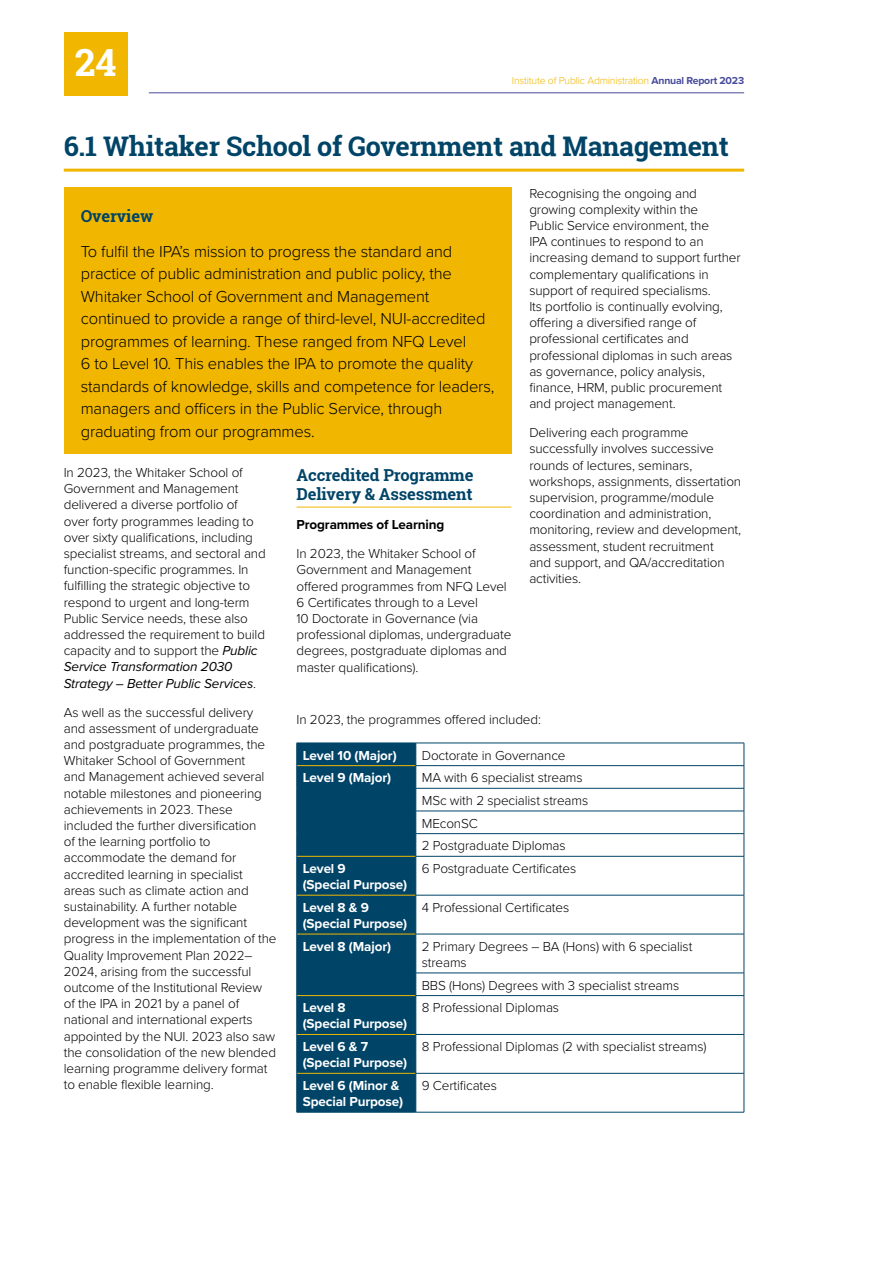
<style>
.page{position:relative;width:893px;height:1263px;background:#fff}
.page>*{position:absolute;margin:0;border:0;box-sizing:border-box;transform-origin:0 0}
.t1{font:700 37.5px "Roboto Slab";color:#fff}
.Small_heads{font:700 27px "Roboto Slab";letter-spacing:-.01em;color:#004467}
.Body_9pt_light{font:300 16.5px/22.5px "Proxima Nova";letter-spacing:-.01em;color:#000}
.Small_heads-2{font:700 16.5px/19.8px "Roboto Slab";letter-spacing:-.01em;color:#004467}
.Body_9pt_light-2{font:300 13.5px/16.2px "Proxima Nova";letter-spacing:-.01em;color:#000}
.Body_9pt_light-3{font:700 13.5px/16.2px "Proxima Nova";letter-spacing:-.01em;color:#fff}
.Body_9pt_bold{font:700 13.5px "Proxima Nova";letter-spacing:-.01em;color:#000}
.t2{font:300 10.5px "Proxima Nova";letter-spacing:-.02em;color:#f1b700}
.s1{font-weight:700;color:#484b9a}
.s2{font-weight:400;font-style:italic}
</style>
<div class="page">
<hr style="left:149px;top:93px;width:595px;height:1px;background:#484b9a">
<div style="left:64px;top:33px;width:64px;height:63px;background:#f1b700"></div>
<hr style="left:64px;top:169px;width:680px;height:3px;background:#f1b700">
<div style="left:64px;top:187px;width:447px;height:267px;background:#f1b700"></div>
<hr style="left:297px;top:507px;width:214px;height:1px;background:#f1b700">
<hr style="left:416px;top:743px;width:328px;height:1px;background:#004467">
<hr style="left:416px;top:765px;width:328px;height:1px;background:#004467">
<hr style="left:416px;top:788px;width:328px;height:1px;background:#004467">
<hr style="left:416px;top:811px;width:328px;height:1px;background:#004467">
<hr style="left:416px;top:833px;width:328px;height:1px;background:#004467">
<svg style="left:744px;top:743px;width:1px;height:113px"></svg>
<hr style="left:416px;top:856px;width:328px;height:1px;background:#004467">
<hr style="left:744px;top:856px;width:1px;height:39px;background:#004467">
<hr style="left:416px;top:895px;width:328px;height:1px;background:#004467">
<hr style="left:744px;top:895px;width:1px;height:39px;background:#004467">
<hr style="left:416px;top:934px;width:328px;height:1px;background:#004467">
<hr style="left:744px;top:934px;width:1px;height:39px;background:#004467">
<svg style="left:296px;top:743px;width:121px;height:369px;background:#074866"></svg>
<hr style="left:416px;top:973px;width:328px;height:1px;background:#004467">
<svg style="left:744px;top:973px;width:1px;height:22px"></svg>
<hr style="left:296px;top:995px;width:1px;height:39px;background:#004467">
<hr style="left:296px;top:1034px;width:1px;height:39px;background:#004467">
<hr style="left:416px;top:996px;width:1px;height:38px;background:#004467">
<hr style="left:416px;top:1035px;width:1px;height:38px;background:#004467">
<hr style="left:416px;top:995px;width:328px;height:1px;background:#004467">
<hr style="left:744px;top:996px;width:1px;height:38px;background:#004467">
<hr style="left:744px;top:1035px;width:1px;height:38px;background:#004467">
<hr style="left:416px;top:1034px;width:328px;height:1px;background:#004467">
<hr style="left:296px;top:1073px;width:1px;height:39px;background:#004467">
<hr style="left:297px;top:1112px;width:119px;height:1px;background:#004467">
<hr style="left:416px;top:1073px;width:1px;height:39px;background:#004467">
<hr style="left:416px;top:1073px;width:328px;height:1px;background:#004467">
<hr style="left:744px;top:1073px;width:1px;height:39px;background:#004467">
<hr style="left:416px;top:1112px;width:328px;height:1px;background:#004467">
<h1 class="t1" style="left:75px;top:37px;width:43px">24</h1>
<p class="t2" style="left:512px;top:73px;width:234px">Institute of Public Administration <span class="s1">Annual Report 2023</span></p>
<p class="Small_heads" style="left:64px;top:128px;width:667px">6.1 Whitaker School of Government and Management</p>
<p class="Body_9pt_light-2" style="left:529px;top:184px;width:213px">Recognising the ongoing and growing complexity within the<br>Public Service environment, the<br>IPA continues to respond to an increasing demand to support further complementary qualifications in support of required specialisms.<br>Its portfolio is continually evolving, offering a diversified range of professional certificates and professional diplomas in such areas as governance, policy analysis, finance, HRM, public procurement and project management.</p>
<p class="Body_9pt_light-2" style="left:529px;top:424px;width:213px">Delivering each programme successfully involves successive rounds of lectures, seminars, workshops, assignments, dissertation supervision, programme/module coordination and administration, monitoring, review and development, assessment, student recruitment<br>and support, and QA/accreditation activities.</p>
<p class="Small_heads-2" style="left:81px;top:206px;width:74px">Overview</p>
<p class="Body_9pt_light" style="left:81px;top:239px;width:415px">To fulfil the IPA’s mission to progress the standard and practice of public administration and public policy, the Whitaker School of Government and Management continued to provide a range of third-level, NUI-accredited programmes of learning. These ranged from NFQ Level<br>6 to Level 10. This enables the IPA to promote the quality standards of knowledge, skills and competence for leaders, managers and officers in the Public Service, through graduating from our programmes.</p>
<p class="Body_9pt_light-2" style="left:64px;top:464px;width:203px">In 2023, the Whitaker School of Government and Management delivered a diverse portfolio of over forty programmes leading to over sixty qualifications, including specialist streams, and sectoral and function-specific programmes. In fulfilling the strategic objective to respond to urgent and long-term Public Service needs, these also addressed the requirement to build capacity and to support the <span class="s2">Public Service Transformation 2030<br>Strategy – Better Public Services</span>.</p>
<p class="Body_9pt_light-2" style="left:64px;top:703px;width:214px">As well as the successful delivery and assessment of undergraduate and postgraduate programmes, the Whitaker School of Government<br>and Management achieved several notable milestones and pioneering achievements in 2023. These included the further diversification<br>of the learning portfolio to accommodate the demand for accredited learning in specialist areas such as climate action and sustainability. A further notable development was the significant progress in the implementation of the Quality Improvement Plan 2022– 2024, arising from the successful outcome of the Institutional Review of the IPA in 2021 by a panel of national and international experts appointed by the NUI. 2023 also saw the consolidation of the new blended learning programme delivery format to enable flexible learning.</p>
<p class="Small_heads-2" style="left:297px;top:464px;width:178px">Accredited Programme<br>Delivery &amp; Assessment</p>
<p class="Body_9pt_bold" style="left:297px;top:515px;width:149px">Programmes of Learning</p>
<p class="Body_9pt_light-2" style="left:297px;top:545px;width:216px">In 2023, the Whitaker School of<br>Government and Management offered programmes from NFQ Level<br>6 Certificates through to a Level<br>10 Doctorate in Governance (via professional diplomas, undergraduate degrees, postgraduate diplomas and master qualifications).</p>
<p class="Body_9pt_light-2" style="left:297px;top:711px;width:246px">In 2023, the programmes offered included:</p>
<p class="Body_9pt_light-3" style="left:303px;top:747px;width:95px">Level 10 (Major)</p>
<p class="Body_9pt_light-2" style="left:422px;top:746px;width:145px">Doctorate in Governance</p>
<p class="Body_9pt_light-3" style="left:303px;top:769px;width:90px">Level 9 (Major)</p>
<p class="Body_9pt_light-2" style="left:422px;top:769px;width:162px">MA with 6 specialist streams</p>
<p class="Body_9pt_light-2" style="left:422px;top:792px;width:168px">MSc with 2 specialist streams</p>
<p class="Body_9pt_light-2" style="left:422px;top:814px;width:58px">MEconSC</p>
<p class="Body_9pt_light-2" style="left:422px;top:837px;width:145px">2 Postgraduate Diplomas</p>
<p class="Body_9pt_light-3" style="left:303px;top:860px;width:106px">Level 9<br>(Special Purpose)</p>
<p class="Body_9pt_light-2" style="left:422px;top:860px;width:156px">6 Postgraduate Certificates</p>
<p class="Body_9pt_light-3" style="left:303px;top:899px;width:106px">Level 8 &amp; 9 (Special Purpose)</p>
<p class="Body_9pt_light-2" style="left:422px;top:898px;width:149px">4 Professional Certificates</p>
<p class="Body_9pt_light-3" style="left:303px;top:938px;width:90px">Level 8 (Major)</p>
<p class="Body_9pt_light-2" style="left:422px;top:937px;width:272px">2 Primary Degrees – BA (Hons) with 6 specialist streams</p>
<p class="Body_9pt_light-2" style="left:422px;top:976px;width:259px">BBS (Hons) Degrees with 3 specialist streams</p>
<p class="Body_9pt_light-3" style="left:303px;top:999px;width:106px">Level 8<br>(Special Purpose)</p>
<p class="Body_9pt_light-2" style="left:422px;top:999px;width:139px">8 Professional Diplomas</p>
<p class="Body_9pt_light-3" style="left:303px;top:1038px;width:106px">Level 6 &amp; 7 (Special Purpose)</p>
<p class="Body_9pt_light-2" style="left:422px;top:1038px;width:286px">8 Professional Diplomas (2 with specialist streams)</p>
<p class="Body_9pt_light-3" style="left:303px;top:1077px;width:102px">Level 6 (Minor &amp;<br>Special Purpose)</p>
<p class="Body_9pt_light-2" style="left:422px;top:1077px;width:77px">9 Certificates</p>
</div>
